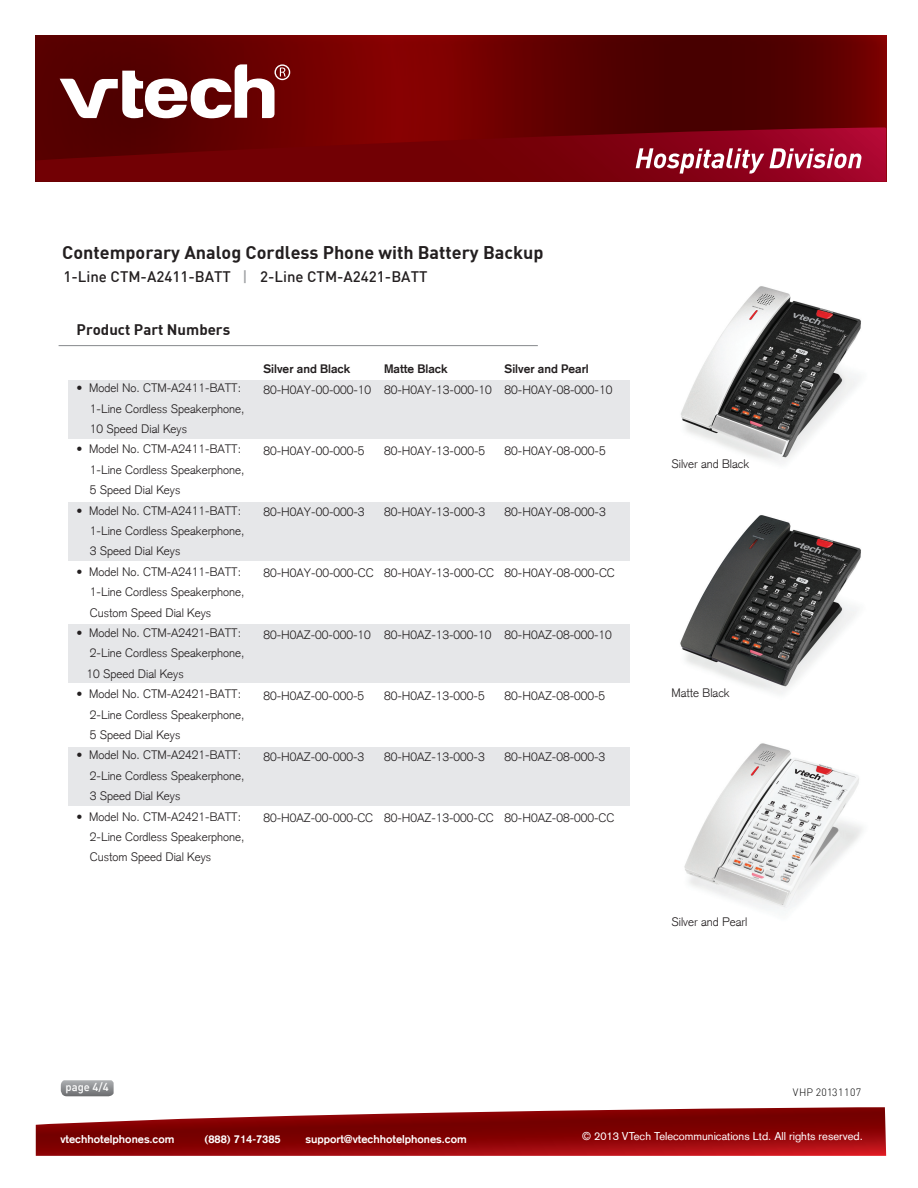
<style>
.page{position:relative;width:918px;height:1188px;background:#fff}
.page>*{position:absolute;margin:0;border:0;box-sizing:border-box;transform-origin:0 0}
.t1{font:700 18px "DIN";color:#231f20}
.t2{font:500 15px "DIN";color:#231f20}
.t3{font:700 15px "DIN";color:#231f20}
.t4{font:300 12px/20.4px "Basic Commercial LT";color:#231f20}
.t5{font:700 12px "Basic Commercial LT";color:#231f20}
.t6{font:500 11.25px "DIN";color:#fff}
.t7{font:700 11.1px "Basic Commercial LT";color:#fff}
.t8{font:11.1px "Basic Commercial LT";color:#fff}
.t9{font:300 10.5px "DIN";letter-spacing:.045em;color:#000001}
.s1{color:#a1a3a6}
</style>
<div class="page">
<img style="left:36px;top:35px;width:850px;height:92px">
<svg style="left:36px;top:127px;width:850px;height:55px;background:#740008"></svg>
<svg style="left:60px;top:64px;width:230px;height:54px"></svg>
<svg style="left:636px;top:148px;width:225px;height:26px"></svg>
<svg style="left:36px;top:1107px;width:850px;height:49px;background:#992527"></svg>
<svg style="left:61px;top:1080px;width:53px;height:16px"></svg>
<hr style="left:59px;top:345px;width:479px;height:1px;background:#939598">
<div style="left:68px;top:381px;width:562px;height:58px;background:#e6e7e9"></div>
<div style="left:68px;top:502px;width:562px;height:58px;background:#e6e7e9"></div>
<div style="left:68px;top:624px;width:562px;height:59px;background:#e6e7e9"></div>
<div style="left:68px;top:747px;width:562px;height:59px;background:#e6e7e9"></div>
<img style="left:681px;top:286px;width:180px;height:176px">
<img style="left:680px;top:515px;width:181px;height:179px">
<img style="left:684px;top:743px;width:179px;height:168px">
<h1 class="t1" style="left:62px;top:241px;width:483px">Contemporary Analog Cordless Phone with Battery Backup</h1>
<p class="t2" style="left:63px;top:267px;width:365px">1-Line CTM-A2411-BATT <span class="s1">|</span> 2-Line CTM-A2421-BATT</p>
<p class="t3" style="left:77px;top:320px;width:155px">Product Part Numbers</p>
<p class="t4" style="left:90px;top:378px;width:156px;text-indent:-13px">• Model No. CTM-A2411-BATT:<br>1-Line Cordless Speakerphone,<br>10 Speed Dial Keys</p>
<p class="t4" style="left:90px;top:439px;width:156px;text-indent:-13px">• Model No. CTM-A2411-BATT:<br>1-Line Cordless Speakerphone,<br>5 Speed Dial Keys</p>
<p class="t4" style="left:90px;top:500px;width:156px;text-indent:-13px">• Model No. CTM-A2411-BATT:<br>1-Line Cordless Speakerphone,<br>3 Speed Dial Keys</p>
<p class="t4" style="left:90px;top:561px;width:156px;text-indent:-13px">• Model No. CTM-A2411-BATT:<br>1-Line Cordless Speakerphone,<br>Custom Speed Dial Keys</p>
<p class="t4" style="left:87px;top:623px;width:160px;text-indent:-10px">• Model No. CTM-A2421-BATT:<br>2-Line Cordless Speakerphone,<br>10 Speed Dial Keys</p>
<p class="t4" style="left:90px;top:684px;width:156px;text-indent:-13px">• Model No. CTM-A2421-BATT:<br>2-Line Cordless Speakerphone,<br>5 Speed Dial Keys</p>
<p class="t4" style="left:90px;top:745px;width:156px;text-indent:-13px">• Model No. CTM-A2421-BATT:<br>2-Line Cordless Speakerphone,<br>3 Speed Dial Keys</p>
<p class="t4" style="left:90px;top:806px;width:156px;text-indent:-13px">• Model No. CTM-A2421-BATT:<br>2-Line Cordless Speakerphone,<br>Custom Speed Dial Keys</p>
<p class="t5" style="left:264px;top:362px;width:88px">Silver and Black</p>
<p class="t4" style="left:264px;top:379px;width:109px">80-H0AY-00-000-10</p>
<p class="t5" style="left:384px;top:362px;width:65px">Matte Black</p>
<p class="t4" style="left:384px;top:379px;width:109px">80-H0AY-13-000-10</p>
<p class="t5" style="left:505px;top:362px;width:86px">Silver and Pearl</p>
<p class="t4" style="left:505px;top:379px;width:109px">80-H0AY-08-000-10</p>
<p class="t4" style="left:264px;top:441px;width:103px">80-H0AY-00-000-5</p>
<p class="t4" style="left:384px;top:441px;width:103px">80-H0AY-13-000-5</p>
<p class="t4" style="left:505px;top:441px;width:103px">80-H0AY-08-000-5</p>
<p class="t4" style="left:264px;top:502px;width:103px">80-H0AY-00-000-3</p>
<p class="t4" style="left:384px;top:502px;width:103px">80-H0AY-13-000-3</p>
<p class="t4" style="left:505px;top:502px;width:103px">80-H0AY-08-000-3</p>
<p class="t4" style="left:264px;top:563px;width:112px">80-H0AY-00-000-CC</p>
<p class="t4" style="left:384px;top:563px;width:112px">80-H0AY-13-000-CC</p>
<p class="t4" style="left:505px;top:563px;width:112px">80-H0AY-08-000-CC</p>
<p class="t4" style="left:264px;top:624px;width:109px">80-H0AZ-00-000-10</p>
<p class="t4" style="left:384px;top:624px;width:109px">80-H0AZ-13-000-10</p>
<p class="t4" style="left:505px;top:624px;width:109px">80-H0AZ-08-000-10</p>
<p class="t4" style="left:264px;top:685px;width:102px">80-H0AZ-00-000-5</p>
<p class="t4" style="left:384px;top:685px;width:102px">80-H0AZ-13-000-5</p>
<p class="t4" style="left:505px;top:685px;width:102px">80-H0AZ-08-000-5</p>
<p class="t4" style="left:264px;top:747px;width:102px">80-H0AZ-00-000-3</p>
<p class="t4" style="left:384px;top:747px;width:102px">80-H0AZ-13-000-3</p>
<p class="t4" style="left:505px;top:747px;width:102px">80-H0AZ-08-000-3</p>
<p class="t4" style="left:264px;top:808px;width:111px">80-H0AZ-00-000-CC</p>
<p class="t4" style="left:384px;top:808px;width:111px">80-H0AZ-13-000-CC</p>
<p class="t4" style="left:505px;top:808px;width:111px">80-H0AZ-08-000-CC</p>
<p class="t4" style="left:672px;top:454px;width:79px">Silver and Black</p>
<p class="t4" style="left:672px;top:683px;width:60px">Matte Black</p>
<p class="t4" style="left:672px;top:912px;width:77px">Silver and Pearl</p>
<p class="t6" style="left:66px;top:1080px;width:45px">page 4/4</p>
<p class="t9" style="left:827px;top:1086px;width:12px">13</p>
<p class="t9" style="left:793px;top:1086px;width:70px">VHP 20 1107</p>
<p class="t7" style="left:61px;top:1133px;width:115px">vtechhotelphones.com</p>
<p class="t8" style="left:582px;top:1130px;width:282px">© 2013 V ech elecommunications Ltd. All rights reserved.</p>
<p class="t8" style="left:629px;top:1130px;width:8px">T</p>
<p class="t8" style="left:654px;top:1130px;width:8px">T</p>
<p class="t7" style="left:205px;top:1133px;width:78px">(888) 714-7385</p>
<p class="t7" style="left:306px;top:1133px;width:163px">support@vtechhotelphones.com</p>
</div>
